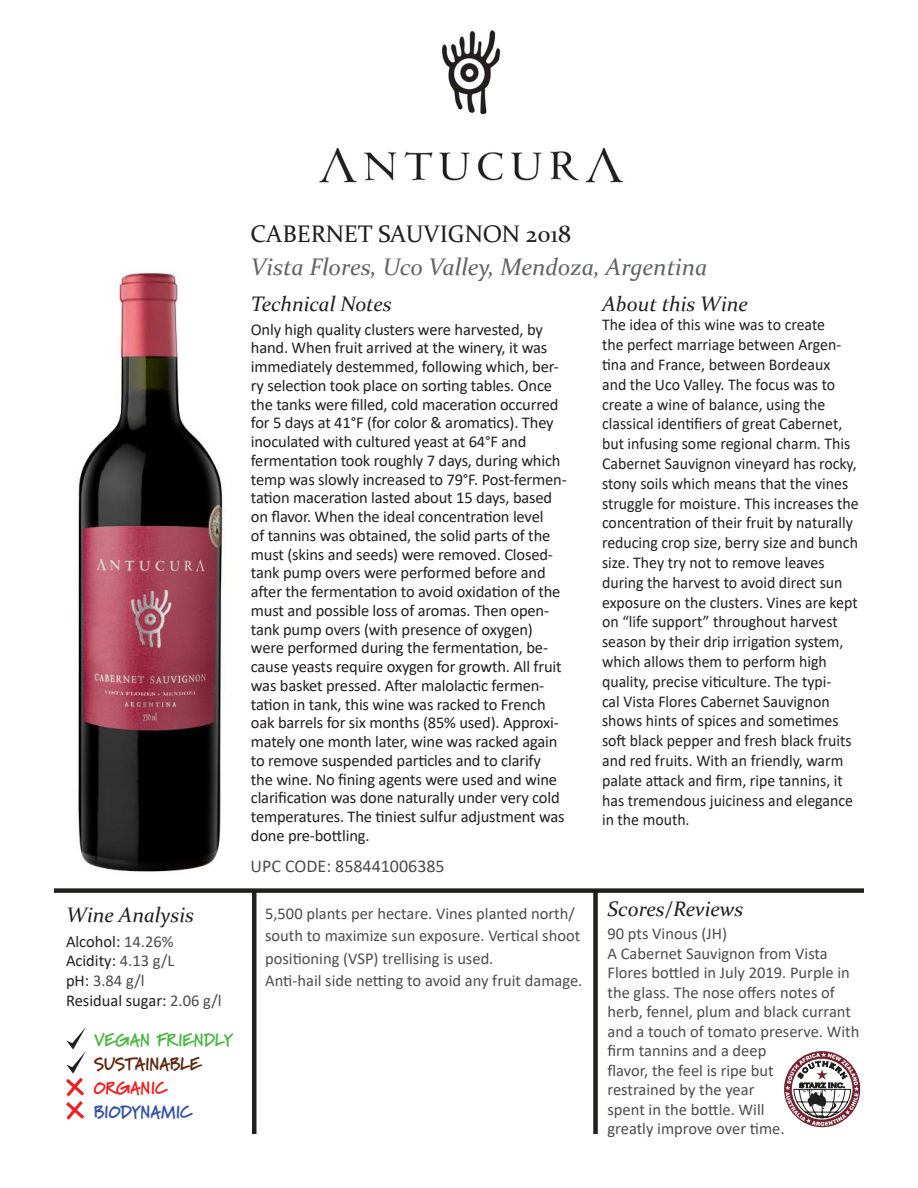
<style>
.page{position:relative;width:918px;height:1188px;background:#fff}
.page>*{position:absolute;margin:0;border:0;box-sizing:border-box;transform-origin:0 0}
.t1{font:italic 24px "Constantia";color:#626366}
.t2{font:24px "Constantia";color:#221f1f}
.t3{font:italic 21px "Constantia";color:#221f1f}
.t4{font:18px "Calibri";color:#4c4c4e}
.t5{font:900 18px "Marydale";color:#4fb747;scale:.92 1}
.t6{font:900 18px "Marydale";letter-spacing:-.01em;color:#5f280d;scale:.92 1}
.t7{font:900 18px "Marydale";color:#3952a4;scale:.92 1}
.t8{font:900 18px "Marydale";color:#ed2023;scale:.92 1}
.t9{font:16.5px/18.8px "Calibri";letter-spacing:-.01em;color:#221f1f}
.t10{font:16.5px/19.8px "Calibri";letter-spacing:-.01em;color:#221f1f;scale:.96 1}
.t11{font:16.5px/19.5px "Calibri";color:#4c4c4e}
.s1{color:#4c4c4e}
</style>
<div class="page">
<img style="left:77px;top:269px;width:148px;height:603px">
<svg style="left:785px;top:1052px;width:74px;height:74px"></svg>
<div style="left:54px;top:888px;width:810px;height:5px;background:#221f1f"></div>
<div style="left:252px;top:890px;width:5px;height:244px;background:#221f1f"></div>
<div style="left:593px;top:890px;width:5px;height:244px;background:#221f1f"></div>
<svg style="left:66px;top:1027px;width:20px;height:93px"></svg>
<img style="left:319px;top:30px;width:305px;height:153px">
<h1 class="t2" style="left:251px;top:220px;width:322px">CABERNET SAUVIGNON 2018</h1>
<h1 class="t1" style="left:251px;top:257px;width:458px">Vista Flores, Uco Valley, Mendoza, Argentina</h1>
<p class="t3" style="left:251px;top:296px;width:142px">Technical Notes</p>
<p class="t3" style="left:602px;top:296px;width:147px">About this Wine</p>
<p class="t9" style="left:251px;top:319px;width:317px">Only high quality clusters were harvested, by hand. When fruit arrived at the winery, it was immediately destemmed, following which, ber&shy;ry selection took place on sorting tables. Once the tanks were filled, cold maceration occurred for 5 days at 41°F (for color &amp; aromatics). They inoculated with cultured yeast at 64°F and fermentation took roughly 7 days, during which temp was slowly increased to 79°F. Post-fermen&shy;tation maceration lasted about 15 days, based on flavor. When the ideal concentration level<br>of tannins was obtained, the solid parts of the must (skins and seeds) were removed. Closed&shy;tank pump overs were performed before and after the fermentation to avoid oxidation of the must and possible loss of aromas. Then open&shy;tank pump overs (with presence of oxygen) were performed during the fermentation, be&shy;cause yeasts require oxygen for growth. All fruit was basket pressed. After malolactic fermen&shy;tation in tank, this wine was racked to French oak barrels for six months (85% used). Approxi&shy;mately one month later, wine was racked again to remove suspended particles and to clarify the wine. No fining agents were used and wine clarification was done naturally under very cold temperatures. The tiniest sulfur adjustment was done pre-bottling.</p>
<p class="t10" style="left:602px;top:315px;width:269px">The idea of this wine was to create<br>the perfect marriage between Argen&shy;tina and France, between Bordeaux<br>and the Uco Valley. The focus was to create a wine of balance, using the classical identifiers of great Cabernet, but infusing some regional charm. This Cabernet Sauvignon vineyard has rocky, stony soils which means that the vines struggle for moisture. This increases the concentration of their fruit by naturally reducing crop size, berry size and bunch size. They try not to remove leaves during the harvest to avoid direct sun exposure on the clusters. Vines are kept on “life support” throughout harvest season by their drip irrigation system, which allows them to perform high quality, precise viticulture. The typi-<br>cal Vista Flores Cabernet Sauvignon shows hints of spices and sometimes soft black pepper and fresh black fruits and red fruits. With an friendly, warm palate attack and firm, ripe tannins, it has tremendous juiciness and elegance in the mouth.</p>
<p class="t4" style="left:251px;top:859px;width:196px">UPC CODE: 858441006385</p>
<p class="t3" style="left:66px;top:907px;width:130px">Wine Analysis</p>
<p class="t3" style="left:608px;top:901px;width:137px">Scores/Reviews</p>
<p class="t9" style="left:66px;top:932px;width:157px;line-height:19.8px">Alcohol: <span class="s1">14.26%<br></span>Acidity: <span class="s1">4.13 g/L<br></span>pH: <span class="s1">3.84 g/l<br></span>Residual sugar: <span class="s1">2.06 g/l</span></p>
<p class="t5" style="left:94px;top:1030px;width:153px">VEGAN FRIENDLY</p>
<p class="t6" style="left:94px;top:1054px;width:118px">SUSTAINABLE</p>
<p class="t8" style="left:94px;top:1078px;width:81px">ORGANIC</p>
<p class="t7" style="left:94px;top:1102px;width:109px">BIODYNAMIC</p>
<p class="t11" style="left:265px;top:903px;width:319px;line-height:22.5px">5,500 plants per hectare. Vines planted north/ south to maximize sun exposure. Vertical shoot positioning (VSP) trellising is used.<br>Anti-hail side netting to avoid any fruit damage.</p>
<p class="t11" style="left:608px;top:923px;width:254px">90 pts Vinous (JH)<br>A Cabernet Sauvignon from Vista<br>Flores bottled in July 2019. Purple in the glass. The nose offers notes of herb, fennel, plum and black currant and a touch of tomato preserve. With firm tannins and a deep<br>flavor, the feel is ripe but<br>restrained by the year<br>spent in the bottle. Will<br>greatly improve over time.</p>
</div>
